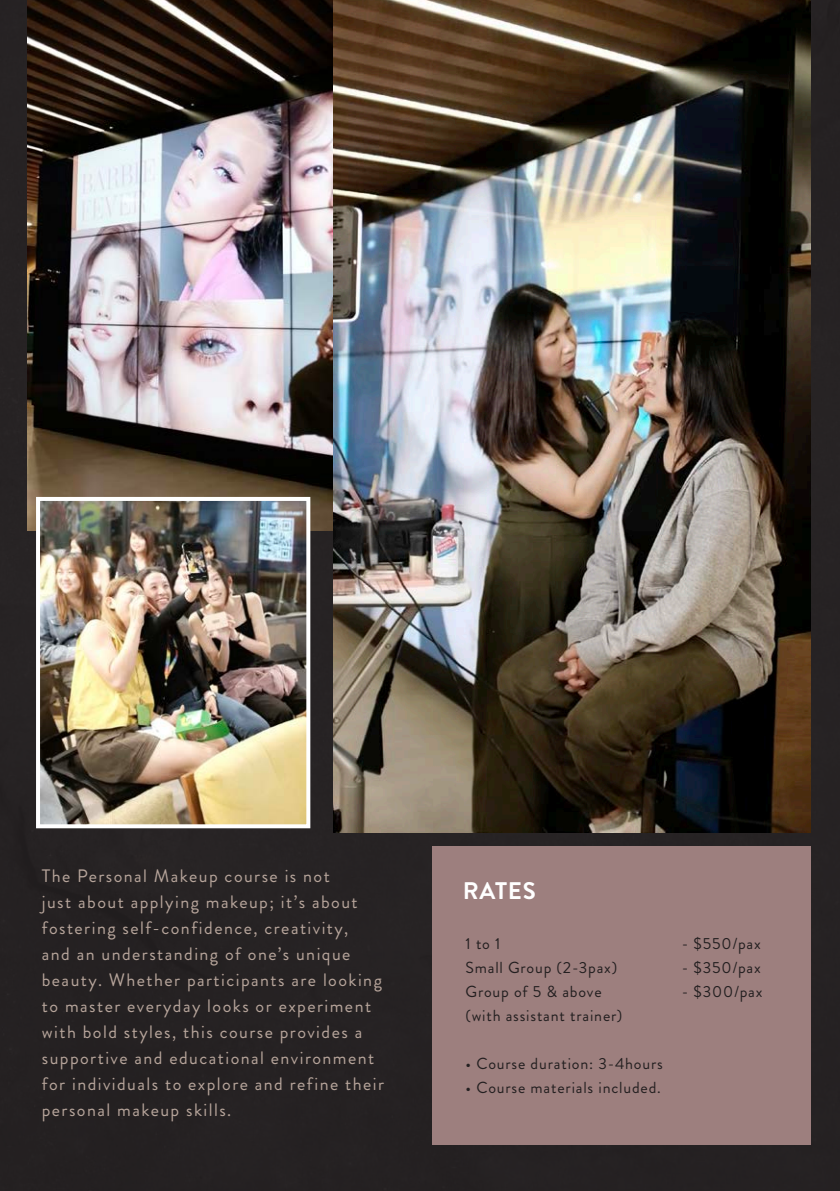
<style>
.page{position:relative;width:840px;height:1191px;background:#fff}
.page>*{position:absolute;margin:0;border:0;box-sizing:border-box;transform-origin:0 0}
.t1{font:700 24px "Brandon Grotesque";letter-spacing:.03em;color:#fff}
.t2{font:18px/26px "Brandon Grotesque";letter-spacing:.08em;color:#b7a59b}
.t3{font:16px "Brandon Grotesque";letter-spacing:.05em;color:#231f20}
</style>
<div class="page">
<div style="left:0;top:0;width:839px;height:1191px;background:#231f20"></div>
<img style="left:27px;top:0;width:306px;height:530px">
<img style="left:333px;top:0;width:477px;height:832px">
<img style="left:41px;top:502px;width:264px;height:321px">
<div style="left:36px;top:497px;width:274px;height:331px;border:4px solid #fff"></div>
<div style="left:432px;top:846px;width:378px;height:299px;background:#9d7f7e"></div>
<p class="t2" style="left:42px;top:863px;width:344px">The Personal Makeup course is not<br>just about applying makeup; it’s about fostering self-confidence, creativity,<br>and an understanding of one’s unique beauty. Whether participants are looking to master everyday looks or experiment with bold styles, this course provides a supportive and educational environment for individuals to explore and refine their personal makeup skills.</p>
<p class="t1" style="left:462px;top:874px;width:75px">RATES</p>
<p class="t3" style="left:465px;top:932px;width:36px">1 to 1</p>
<p class="t3" style="left:681px;top:932px;width:80px">- $550/pax</p>
<p class="t3" style="left:465px;top:956px;width:153px">Small Group (2-3pax)</p>
<p class="t3" style="left:681px;top:956px;width:80px">- $350/pax</p>
<p class="t3" style="left:465px;top:980px;width:137px">Group of 5 &amp; above</p>
<p class="t3" style="left:681px;top:980px;width:82px">- $300/pax</p>
<p class="t3" style="left:465px;top:1004px;width:158px">(with assistant trainer)</p>
<p class="t3" style="left:465px;top:1052px;width:199px">• Course duration: 3-4hours</p>
<p class="t3" style="left:465px;top:1076px;width:196px">• Course materials included.</p>
</div>
